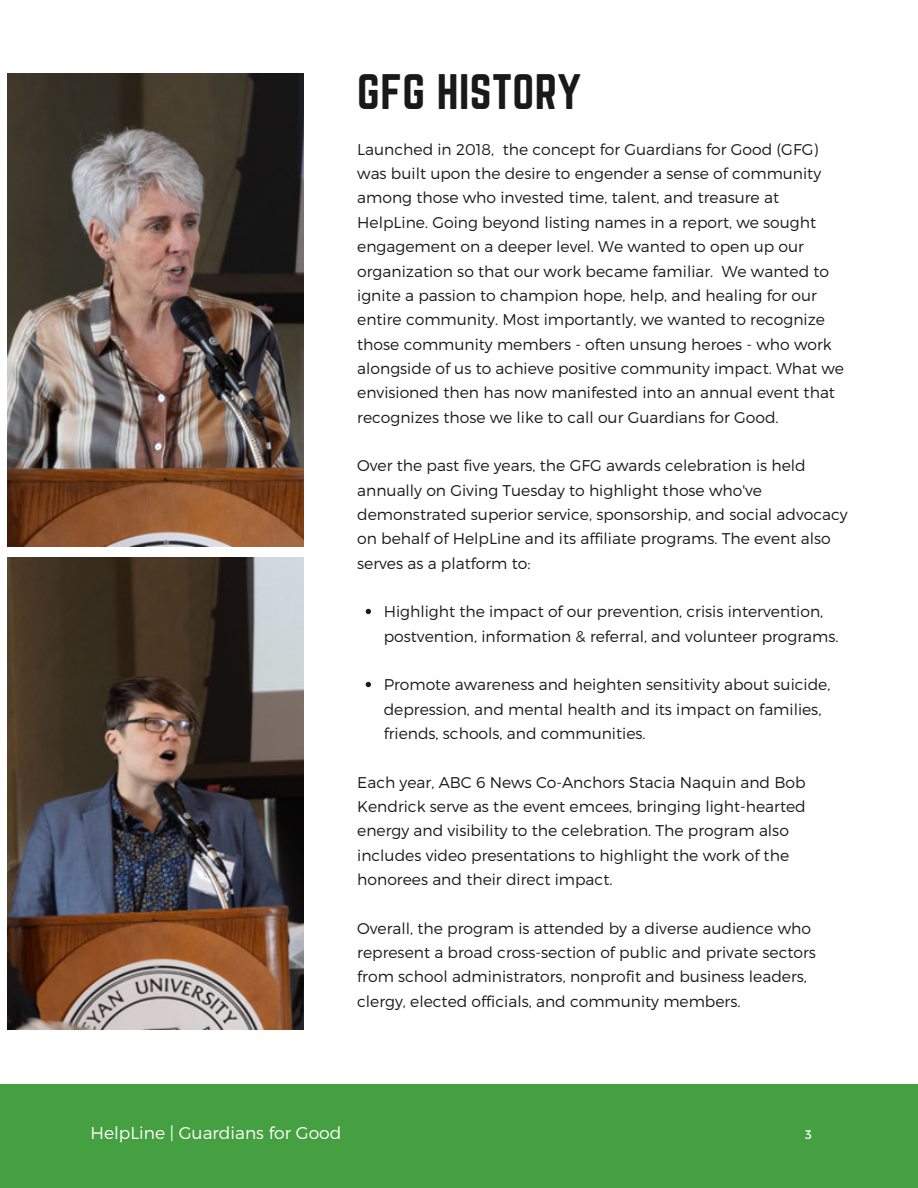
<style>
.page{position:relative;width:918px;height:1188px;background:#fff}
.page>*{position:absolute;margin:0;border:0;box-sizing:border-box;transform-origin:0 0}
.t1{font:43.65px "Norwester";letter-spacing:.01em;color:#191919}
.t2{font:300 17.1px "Montserrat";color:#fff}
.t3{font:300 15.6px/24.3px "Montserrat";color:#191919}
.t4{font:12.45px "Montserrat";color:#fff}
</style>
<div class="page">
<svg style="left:366px;top:609px;width:5px;height:5px"></svg>
<svg style="left:366px;top:682px;width:5px;height:5px"></svg>
<img style="left:8px;top:73px;width:295px;height:474px">
<img style="left:8px;top:557px;width:295px;height:473px">
<div style="left:0;top:1085px;width:918px;height:103px;background:#45a041"></div>
<h1 class="t1" style="left:357px;top:65px;width:226px">GFG HISTORY</h1>
<p class="t3" style="left:357px;top:136px;width:488px">Launched in 2018, the concept for Guardians for Good (GFG) was built upon the desire to engender a sense of community among those who invested time, talent, and treasure at HelpLine. Going beyond listing names in a report, we sought engagement on a deeper level. We wanted to open up our organization so that our work became familiar. We wanted to ignite a passion to champion hope, help, and healing for our entire community. Most importantly, we wanted to recognize those community members - often unsung heroes - who work alongside of us to achieve positive community impact. What we envisioned then has now manifested into an annual event that recognizes those we like to call our Guardians for Good.</p>
<p class="t3" style="left:357px;top:453px;width:492px">Over the past five years, the GFG awards celebration is held annually on Giving Tuesday to highlight those who've demonstrated superior service, sponsorship, and social advocacy on behalf of HelpLine and its affiliate programs. The event also serves as a platform to:</p>
<p class="t3" style="left:384px;top:599px;width:456px">Highlight the impact of our prevention, crisis intervention, postvention, information &amp; referral, and volunteer programs.</p>
<p class="t3" style="left:384px;top:672px;width:448px">Promote awareness and heighten sensitivity about suicide, depression, and mental health and its impact on families, friends, schools, and communities.</p>
<p class="t3" style="left:357px;top:769px;width:450px">Each year, ABC 6 News Co-Anchors Stacia Naquin and Bob Kendrick serve as the event emcees, bringing light-hearted energy and visibility to the celebration. The program also includes video presentations to highlight the work of the honorees and their direct impact.</p>
<p class="t3" style="left:357px;top:915px;width:460px">Overall, the program is attended by a diverse audience who represent a broad cross-section of public and private sectors from school administrators, nonprofit and business leaders, clergy, elected officials, and community members.</p>
<p class="t2" style="left:90px;top:1122px;width:253px">HelpLine | Guardians for Good</p>
<p class="t4" style="left:805px;top:1126px;width:8px">3</p>
</div>
